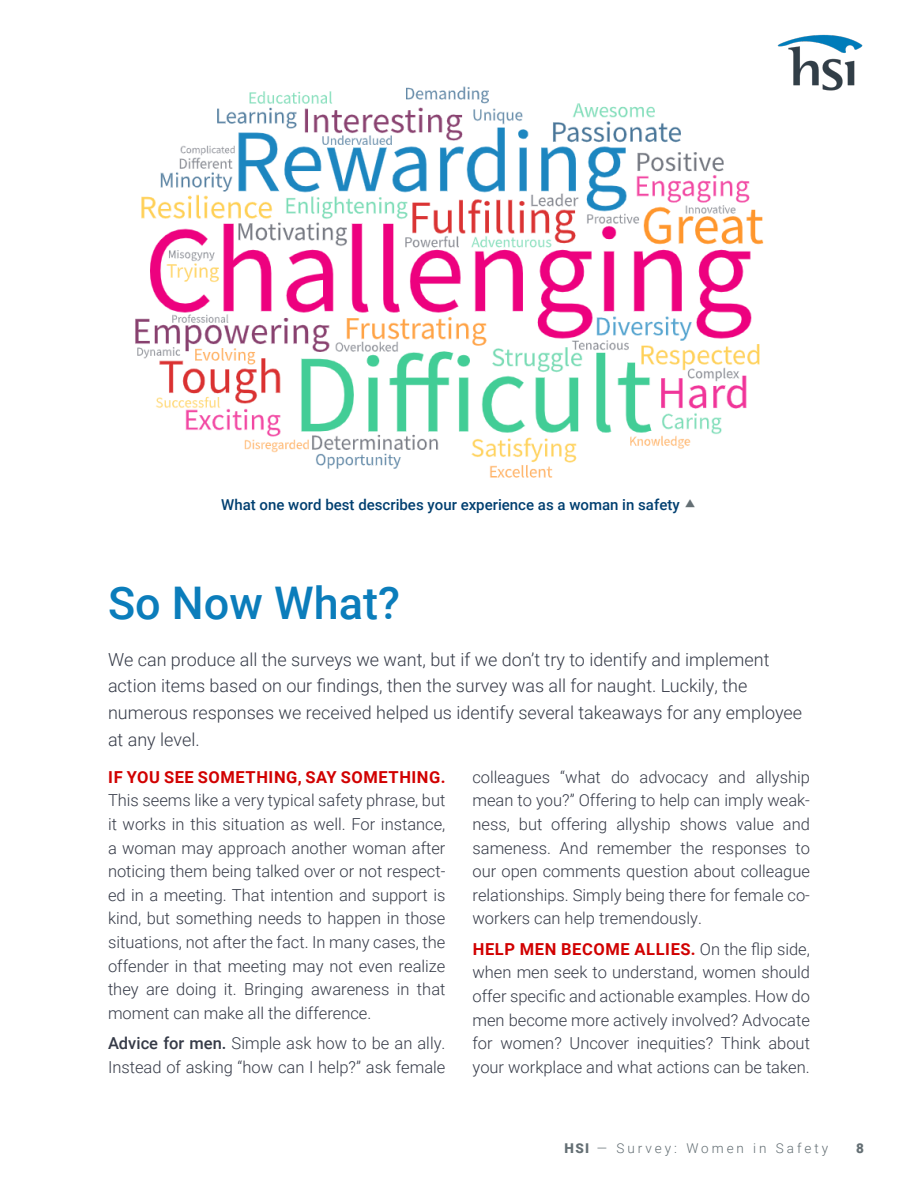
<style>
.page{position:relative;width:918px;height:1188px;background:#fff}
.page>*{position:absolute;margin:0;border:0;box-sizing:border-box;transform-origin:0 0}
.Paragraph{font:500 45px "Roboto";color:#0b7dbb}
.t1{font:300 18px/26.7px "Roboto";color:#363b48}
.t2{font:300 16.5px/23.7px "Roboto";color:#363b48;text-align:justify}
.t3{font:500 15px "Roboto";color:#003f70}
.t4{font:300 13.5px "Roboto";letter-spacing:.22em;color:#646f74}
.t5{font:900 13.5px "Roboto";color:#646f74}
.s1{font-weight:700;color:#d10000}
.s2{font-weight:500}
.s3{font-weight:900}
</style>
<div class="page">
<img style="left:135px;top:86px;width:629px;height:392px">
<img style="left:777px;top:34px;width:86px;height:57px">
<p class="t3" style="left:221px;top:495px;width:460px">What one word best describes your experience as a woman in safety</p>
<p class="Paragraph" style="left:108px;top:571px;width:293px">So Now What?</p>
<p class="t1" style="left:108px;top:645px;width:696px">We can produce all the surveys we want, but if we don’t try to identify and implement action items based on our findings, then the survey was all for naught. Luckily, the numerous responses we received helped us identify several takeaways for any employee at any level.</p>
<p class="t2" style="left:108px;top:764px;width:339px"><span class="s1">IF YOU SEE SOMETHING, SAY SOMETHING.<br></span>This seems like a very typical safety phrase, but it works in this situation as well. For instance, a woman may approach another woman after noticing them being talked over or not respect&shy;ed in a meeting. That intention and support is kind, but something needs to happen in those situations, not after the fact. In many cases, the offender in that meeting may not even realize they are doing it. Bringing awareness in that moment can make all the difference.</p>
<p class="t2" style="left:108px;top:1031px;width:339px"><span class="s2">Advice for men.</span> Simple ask how to be an ally.<br>Instead of asking “how can I help?” ask female</p>
<p class="t2" style="left:472px;top:764px;width:339px">colleagues “what do advocacy and allyship mean to you?” Offering to help can imply weak&shy;ness, but offering allyship shows value and sameness. And remember the responses to our open comments question about colleague relationships. Simply being there for female co&shy;workers can help tremendously.</p>
<p class="t2" style="left:472px;top:937px;width:339px"><span class="s1">HELP MEN BECOME ALLIES.</span> On the flip side, when men seek to understand, women should offer specific and actionable examples. How do men become more actively involved? Advocate for women? Uncover inequities? Think about your workplace and what actions can be taken.</p>
<p class="t4" style="left:565px;top:1139px;width:265px"><span class="s3">HSI</span> — Survey: Women in Safety</p>
<p class="t5" style="left:856px;top:1139px;width:9px">8</p>
</div>
